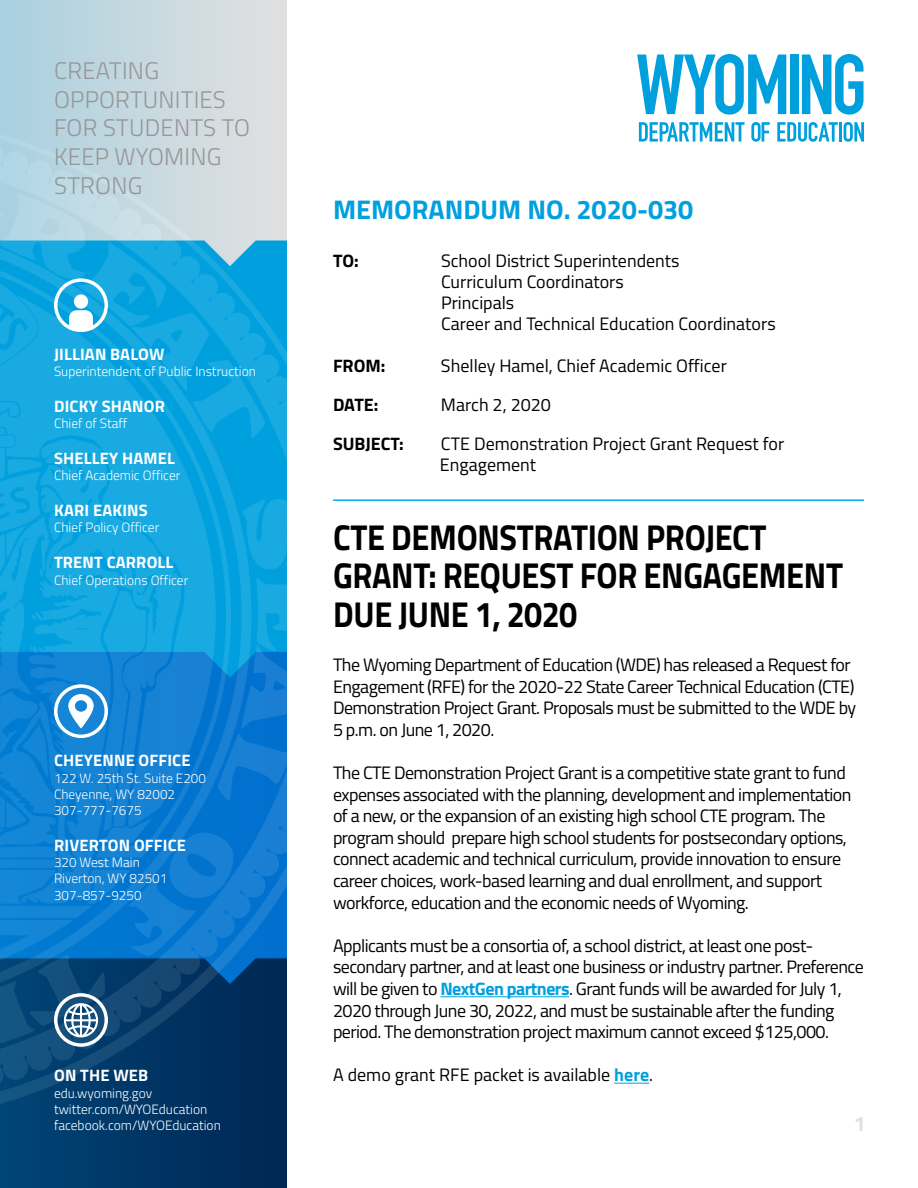
<style>
.page{position:relative;width:918px;height:1188px;background:#fff}
.page>*{position:absolute;margin:0;border:0;box-sizing:border-box;transform-origin:0 0}
.Headline{font:700 36px/38.2px "Titillium Web";letter-spacing:-.01em;color:#000;scale:.9 1}
.Section_Title{font:700 27px "Titillium Web";color:#00a0df}
.t1{font:300 24px/28.8px "Titillium Web";letter-spacing:.01em;color:#969696}
.t2{font:700 21px "Titillium Web";color:#e1e1e1}
.To__From__Etc{font:18px/21.6px "Titillium Web";letter-spacing:-.03em;color:#000}
.To__From__Etc-2{font:18px/21px "Titillium Web";color:#000}
.To__From__Etc-3{font:700 18px "Titillium Web";color:#000}
.Sidebar_Title{font:700 16.5px "Titillium Web";letter-spacing:.01em;color:#fff}
.Sidebar_Description{font:300 13.5px "Titillium Web";color:#fff}
.s1{font-weight:700;color:#00a0df}
</style>
<div class="page">
<img style="left:0;top:0;width:286px;height:1188px">
<svg style="left:54px;top:993px;width:54px;height:54px"></svg>
<svg style="left:54px;top:684px;width:54px;height:54px"></svg>
<svg style="left:54px;top:278px;width:54px;height:54px"></svg>
<svg style="left:637px;top:54px;width:149px;height:61px"></svg>
<div style="left:790px;top:55px;width:8px;height:59px;background:#00a0df"></div>
<svg style="left:802px;top:54px;width:62px;height:61px"></svg>
<svg style="left:639px;top:122px;width:106px;height:20px"></svg>
<svg style="left:751px;top:122px;width:19px;height:20px"></svg>
<svg style="left:777px;top:122px;width:61px;height:20px"></svg>
<hr style="left:839px;top:122px;width:3px;height:20px;background:#00a0df">
<svg style="left:844px;top:122px;width:20px;height:20px"></svg>
<hr style="left:333px;top:499px;width:531px;height:2px;background:#00aeef">
<hr style="left:440px;top:997px;width:129px;height:1px;background:#00a0df">
<hr style="left:614px;top:1083px;width:35px;height:1px;background:#00a0df">
<p class="t1" style="left:54px;top:55px;width:197px">CREATING<br>OPPORTUNITIES<br>FOR STUDENTS TO<br>KEEP WYOMING<br>STRONG</p>
<h1 class="Section_Title" style="left:333px;top:189px;width:362px">MEMORANDUM NO. 2020-030</h1>
<p class="To__From__Etc-3" style="left:333px;top:247px;width:27px">TO:</p>
<p class="To__From__Etc-2" style="left:441px;top:249px;width:240px">School District Superintendents<br>Curriculum Coordinators</p>
<p class="To__From__Etc-2" style="left:441px;top:291px;width:75px">Principals</p>
<p class="To__From__Etc-2" style="left:441px;top:312px;width:336px">Career and Technical Education Coordinators</p>
<p class="To__From__Etc-3" style="left:333px;top:352px;width:54px">FROM:</p>
<p class="To__From__Etc-2" style="left:441px;top:354px;width:287px">Shelley Hamel, Chief Academic Officer</p>
<p class="To__From__Etc-3" style="left:333px;top:391px;width:47px">DATE:</p>
<p class="To__From__Etc-2" style="left:441px;top:393px;width:112px">March 2, 2020</p>
<p class="To__From__Etc-3" style="left:333px;top:430px;width:72px">SUBJECT:</p>
<p class="To__From__Etc-2" style="left:440px;top:432px;width:346px">CTE Demonstration Project Grant Request for<br>Engagement</p>
<p class="Sidebar_Title" style="left:54px;top:341px;width:112px">JILLIAN BALOW</p>
<p class="Sidebar_Description" style="left:54px;top:361px;width:203px">Superintendent of Public Instruction</p>
<p class="Sidebar_Title" style="left:54px;top:393px;width:112px">DICKY SHANOR</p>
<p class="Sidebar_Description" style="left:54px;top:414px;width:75px">Chief of Staff</p>
<p class="Sidebar_Title" style="left:54px;top:446px;width:122px">SHELLEY HAMEL</p>
<p class="Sidebar_Description" style="left:54px;top:466px;width:128px">Chief Academic Officer</p>
<p class="Sidebar_Title" style="left:54px;top:498px;width:95px">KARI EAKINS</p>
<p class="Sidebar_Description" style="left:54px;top:518px;width:107px">Chief Policy Officer</p>
<p class="Sidebar_Title" style="left:54px;top:550px;width:121px">TRENT CARROLL</p>
<p class="Sidebar_Description" style="left:54px;top:570px;width:136px">Chief Operations Officer</p>
<h2 class="Headline" style="left:333px;top:517px;width:568px">CTE DEMONSTRATION PROJECT<br>GRANT: REQUEST FOR ENGAGEMENT<br>DUE JUNE 1, 2020</h2>
<p class="To__From__Etc" style="left:333px;top:653px;width:525px">The Wyoming Department of Education (WDE) has released a Request for Engagement (RFE) for the 2020-22 State Career Technical Education (CTE)<br>Demonstration Project Grant. Proposals must be submitted to the WDE by 5 p.m. on June 1, 2020.</p>
<p class="To__From__Etc" style="left:333px;top:761px;width:520px">The CTE Demonstration Project Grant is a competitive state grant to fund expenses associated with the planning, development and implementation of a new, or the expansion of an existing high school CTE program. The program should prepare high school students for postsecondary options, connect academic and technical curriculum, provide innovation to ensure career choices, work-based learning and dual enrollment, and support workforce, education and the economic needs of Wyoming.</p>
<p class="To__From__Etc" style="left:333px;top:934px;width:532px">Applicants must be a consortia of, a school district, at least one post&shy;secondary partner, and at least one business or industry partner. Preference will be given to <span class="s1">NextGen partners</span>. Grant funds will be awarded for July 1, 2020 through June 30, 2022, and must be sustainable after the funding period. The demonstration project maximum cannot exceed $125,000.</p>
<p class="To__From__Etc-2" style="left:333px;top:1064px;width:322px">A demo grant RFE packet is available <span class="s1">here</span>.</p>
<p class="Sidebar_Title" style="left:54px;top:748px;width:138px">CHEYENNE OFFICE</p>
<p class="Sidebar_Description" style="left:54px;top:768px;width:154px">122 W. 25th St. Suite E200</p>
<p class="Sidebar_Description" style="left:54px;top:784px;width:123px">Cheyenne, WY 82002</p>
<p class="Sidebar_Description" style="left:54px;top:801px;width:89px">307-777-7675</p>
<p class="Sidebar_Title" style="left:54px;top:833px;width:133px">RIVERTON OFFICE</p>
<p class="Sidebar_Description" style="left:54px;top:853px;width:87px">320 West Main</p>
<p class="Sidebar_Description" style="left:54px;top:869px;width:115px">Riverton, WY 82501</p>
<p class="Sidebar_Description" style="left:54px;top:885px;width:89px">307-857-9250</p>
<p class="Sidebar_Title" style="left:54px;top:1063px;width:96px">ON THE WEB</p>
<p class="Sidebar_Description" style="left:54px;top:1083px;width:100px">edu.wyoming.gov</p>
<p class="Sidebar_Description" style="left:54px;top:1099px;width:155px">twitter.com/WYOEducation</p>
<p class="Sidebar_Description" style="left:54px;top:1116px;width:168px">facebook.com/WYOEducation</p>
<p class="t2" style="left:854px;top:1107px;width:13px">1</p>
</div>
